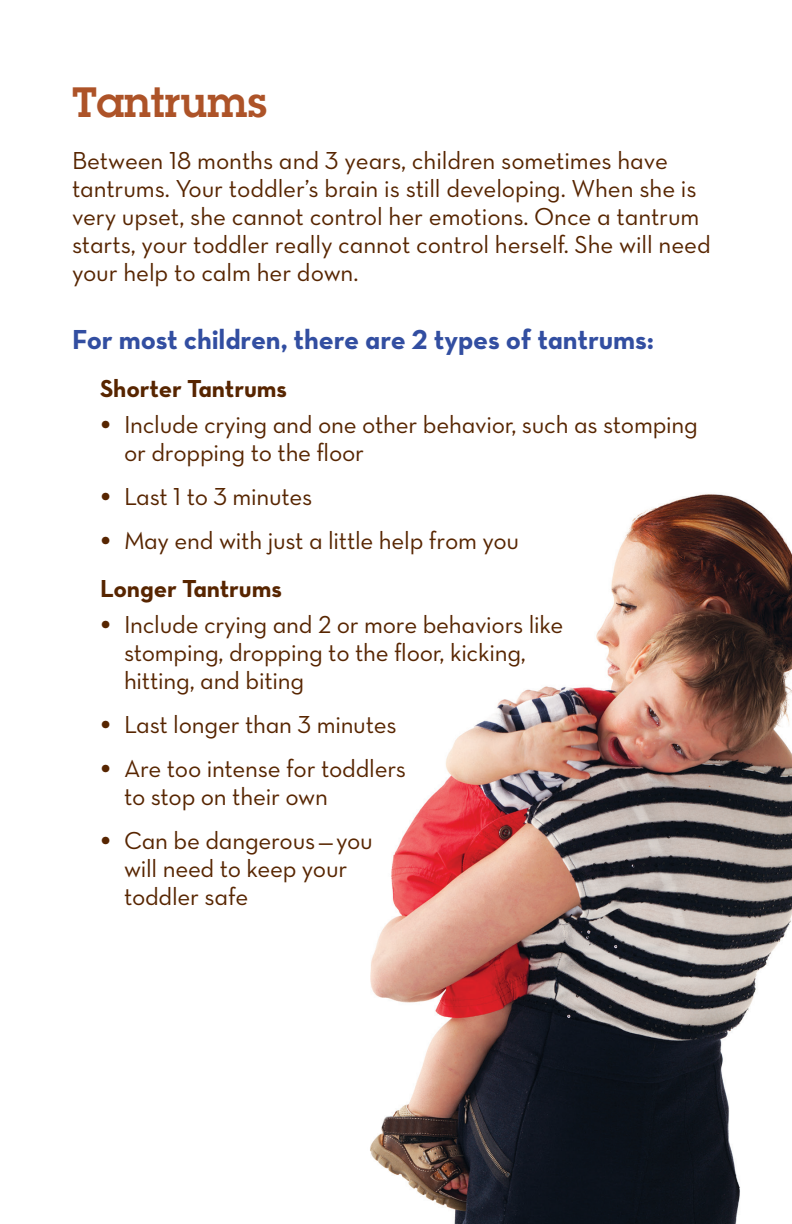
<style>
.page{position:relative;width:792px;height:1224px;background:#fff}
.page>*{position:absolute;margin:0;border:0;box-sizing:border-box;transform-origin:0 0}
.t1{font:600 41.6px "Lubalin Graph";color:#ad5328}
.t2{font:28px "Neutra Text PS Bold Alt";letter-spacing:-.005em;color:#324ea1}
.t3{font:25px/28px "Neutra Text PS Book Alt";letter-spacing:-.01em;color:#572500}
.t4{font:25px "Neutra Text PS Bold Alt";letter-spacing:-.005em;color:#572500}
.s1{font-size:40px}
</style>
<div class="page">
<img style="left:370px;top:494px;width:422px;height:730px">
<h1 class="t1" style="left:72px;top:74px;width:197px">Tantrums</h1>
<p class="t3" style="left:72px;top:146px;width:640px">Between 18 months and 3 years, children sometimes have tantrums. Your toddler’s brain is still developing. When she is very upset, she cannot control her emotions. Once a tantrum starts, your toddler really cannot control herself. She will need your help to calm her down.</p>
<p class="t2" style="left:72px;top:322px;width:584px">For most children, there are 2 types of tantrums:</p>
<p class="t4" style="left:100px;top:372px;width:189px">Shorter Tantrums</p>
<p class="t3" style="left:124px;top:410px;width:575px;text-indent:-24px"><span class="s1">•</span> Include crying and one other behavior, such as stomping or dropping to the floor</p>
<p class="t3" style="left:100px;top:482px;width:214px"><span class="s1">•</span> Last 1 to 3 minutes</p>
<p class="t3" style="left:100px;top:526px;width:421px"><span class="s1">•</span> May end with just a little help from you</p>
<p class="t4" style="left:100px;top:572px;width:183px">Longer Tantrums</p>
<p class="t3" style="left:124px;top:610px;width:441px;text-indent:-24px"><span class="s1">•</span> Include crying and 2 or more behaviors like stomping, dropping to the floor, kicking, hitting, and biting</p>
<p class="t3" style="left:100px;top:710px;width:298px"><span class="s1">•</span> Last longer than 3 minutes</p>
<p class="t3" style="left:124px;top:754px;width:284px;text-indent:-24px"><span class="s1">•</span> Are too intense for toddlers to stop on their own</p>
<p class="t3" style="left:124px;top:826px;width:250px;text-indent:-24px"><span class="s1">•</span> Can be dangerous — you will need to keep your toddler safe</p>
</div>
